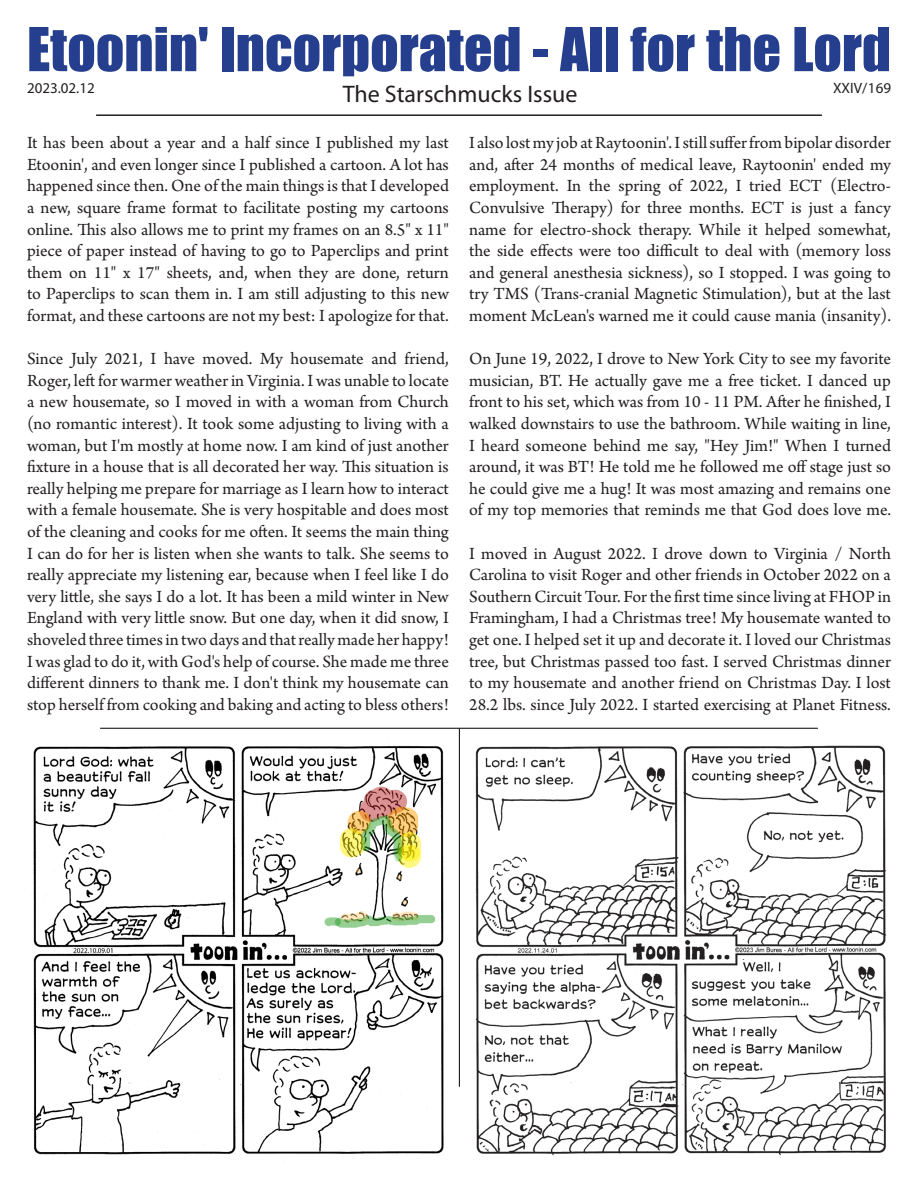
<style>
.page{position:relative;width:918px;height:1188px;background:#fff}
.page>*{position:absolute;margin:0;border:0;box-sizing:border-box;transform-origin:0 0}
.t1{font:55.95px "Impact";color:#253f8e}
.t2{font:24px "Myriad Pro";color:#231f20}
.t3{font:18px/21.6px "Arno Pro";color:#231f20;text-align:justify}
.t4{font:15px "Myriad Pro";color:#231f20}
</style>
<div class="page">
<hr style="left:96px;top:114px;width:726px;height:2px;background:#231f20">
<img style="left:475px;top:745px;width:412px;height:411px">
<img style="left:33px;top:739px;width:411px;height:422px">
<hr style="left:100px;top:728px;width:718px;height:1px;background:#000">
<hr style="left:459px;top:729px;width:1px;height:358px;background:#000">
<p class="t1" style="left:27px;top:6px;width:866px">Etoonin' Incorporated - All for the Lord</p>
<p class="t4" style="left:27px;top:78px;width:69px">2023.02.12</p>
<p class="t4" style="left:833px;top:78px;width:59px">XXIV/169</p>
<p class="t2" style="left:343px;top:80px;width:236px">The Starschmucks Issue</p>
<p class="t3" style="left:27px;top:133px;width:423px">It has been about a year and a half since I published my last Etoonin', and even longer since I published a cartoon. A lot has happened since then. One of the main things is that I developed a new, square frame format to facilitate posting my cartoons online. This also allows me to print my frames on an 8.5" x 11" piece of paper instead of having to go to Paperclips and print them on 11" x 17" sheets, and, when they are done, return to Paperclips to scan them in. I am still adjusting to this new format, and these cartoons are not my best: I apologize for that.</p>
<p class="t3" style="left:27px;top:349px;width:423px">Since July 2021, I have moved. My housemate and friend, Roger, left for warmer weather in Virginia. I was unable to locate a new housemate, so I moved in with a woman from Church (no romantic interest). It took some adjusting to living with a woman, but I'm mostly at home now. I am kind of just another fixture in a house that is all decorated her way. This situation is really helping me prepare for marriage as I learn how to interact with a female housemate. She is very hospitable and does most of the cleaning and cooks for me often. It seems the main thing I can do for her is listen when she wants to talk. She seems to really appreciate my listening ear, because when I feel like I do very little, she says I do a lot. It has been a mild winter in New England with very little snow. But one day, when it did snow, I shoveled three times in two days and that really made her happy!<br>I was glad to do it, with God's help of course. She made me three different dinners to thank me. I don't think my housemate can stop herself from cooking and baking and acting to bless others!</p>
<p class="t3" style="left:469px;top:133px;width:423px">I also lost my job at Raytoonin'. I still suffer from bipolar disorder and, after 24 months of medical leave, Raytoonin' ended my employment. In the spring of 2022, I tried ECT (Electro-Convulsive Therapy) for three months. ECT is just a fancy name for electro-shock therapy. While it helped somewhat, the side effects were too difficult to deal with (memory loss and general anesthesia sickness), so I stopped. I was going to try TMS (Trans-cranial Magnetic Stimulation), but at the last moment McLean's warned me it could cause mania (insanity).</p>
<p class="t3" style="left:469px;top:349px;width:423px">On June 19, 2022, I drove to New York City to see my favorite musician, BT. He actually gave me a free ticket. I danced up front to his set, which was from 10 - 11 PM. After he finished, I walked downstairs to use the bathroom. While waiting in line, I heard someone behind me say, "Hey Jim!" When I turned around, it was BT! He told me he followed me off stage just so he could give me a hug! It was most amazing and remains one of my top memories that reminds me that God does love me.</p>
<p class="t3" style="left:469px;top:543px;width:423px">I moved in August 2022. I drove down to Virginia / North Carolina to visit Roger and other friends in October 2022 on a Southern Circuit Tour. For the first time since living at FHOP in Framingham, I had a Christmas tree! My housemate wanted to get one. I helped set it up and decorate it. I loved our Christmas tree, but Christmas passed too fast. I served Christmas dinner to my housemate and another friend on Christmas Day. I lost 28.2 lbs. since July 2022. I started exercising at Planet Fitness.</p>
</div>
